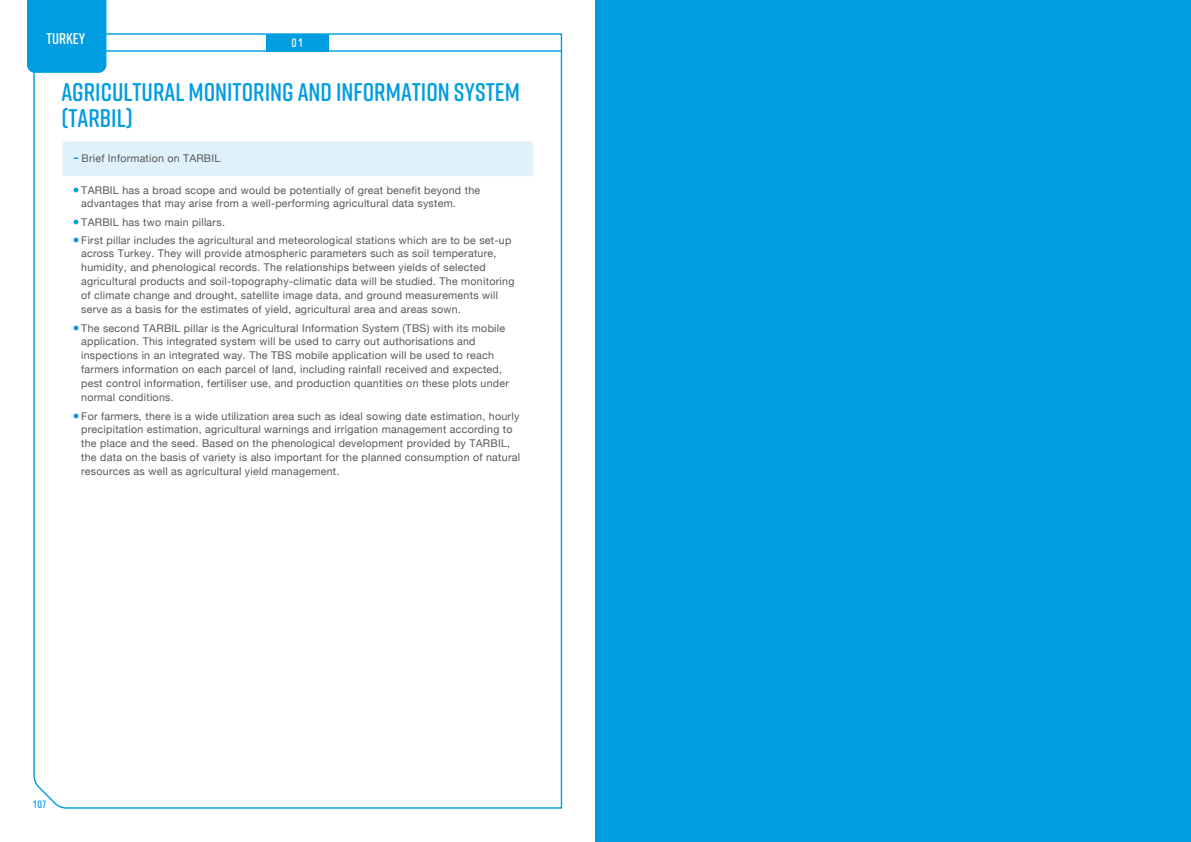
<style>
.page{position:relative;width:1191px;height:842px;background:#fff}
.page>*{position:absolute;margin:0;border:0;box-sizing:border-box;transform-origin:0 0}
.t1{font:600 25.5px/25.5px "Rift Soft";color:#009de1}
.t2{font:600 15.6px "Rift Soft";color:#fff}
.t3{font:600 12px "Rift Soft";color:#fff}
.t4{font:10.6px/14px "Helvetica Neue";letter-spacing:.025em;color:#595757}
.t5{font:600 10.6px "Rift Soft";color:#009de1}
.s1{font-family:"Shuei M Go Std B";font-weight:400;font-size:11.6px}
.s2{font-family:"Koz Go Pr 6 N";font-weight:800;font-size:9.6px;color:#009de1}
.s3{font-family:"Shuei M Go Std B";font-weight:400;font-size:10.2px}
</style>
<div class="page">
<div style="left:595px;top:0;width:596px;height:842px;background:#009de1"></div>
<svg style="left:33px;top:33px;width:530px;height:776px"></svg>
<div style="left:27px;top:0;width:79px;height:73px;background:#009de1"></div>
<div style="left:266px;top:34px;width:63px;height:17px;background:#009de1"></div>
<hr style="left:34px;top:50px;width:527px;height:2px;background:#009de1">
<div style="left:62px;top:141px;width:471px;height:35px;background:#dff2fc;border-radius:3px"></div>
<h2 class="t2" style="left:47px;top:27px;width:40px">TURKEY</h2>
<p class="t3" style="left:291px;top:34px;width:14px">0<span class="s1">1</span></p>
<h1 class="t1" style="left:61px;top:79px;width:460px">AGRICULTURAL MONITORING AND INFORMATION SYSTEM (TARBIL)</h1>
<p class="t4" style="left:73px;top:152px;width:148px"><span class="s2">ー</span> Brief Information on TARBIL</p>
<p class="t4" style="left:81px;top:184px;width:400px;text-indent:-8px"><sup>●</sup> TARBIL has a broad scope and would be potentially of great benefit beyond the advantages that may arise from a well-performing agricultural data system.</p>
<p class="t4" style="left:73px;top:215px;width:153px"><sup>●</sup> TARBIL has two main pillars.</p>
<p class="t4" style="left:81px;top:233px;width:435px;text-indent:-8px"><sup>●</sup> First pillar includes the agricultural and meteorological stations which are to be set-up across Turkey. They will provide atmospheric parameters such as soil temperature, humidity, and phenological records. The relationships between yields of selected agricultural products and soil-topography-climatic data will be studied. The monitoring of climate change and drought, satellite image data, and ground measurements will serve as a basis for the estimates of yield, agricultural area and areas sown.</p>
<p class="t4" style="left:81px;top:321px;width:429px;text-indent:-8px"><sup>●</sup> The second TARBIL pillar is the Agricultural Information System (TBS) with its mobile application. This integrated system will be used to carry out authorisations and inspections in an integrated way. The TBS mobile application will be used to reach farmers information on each parcel of land, including rainfall received and expected, pest control information, fertiliser use, and production quantities on these plots under normal conditions.</p>
<p class="t4" style="left:81px;top:409px;width:440px;text-indent:-8px"><sup>●</sup> For farmers, there is a wide utilization area such as ideal sowing date estimation, hourly precipitation estimation, agricultural warnings and irrigation management according to the place and the seed. Based on the phenological development provided by TARBIL, the data on the basis of variety is also important for the planned consumption of natural resources as well as agricultural yield management.</p>
<p class="t5" style="left:33px;top:797px;width:15px"><span class="s3">1</span>07</p>
</div>
